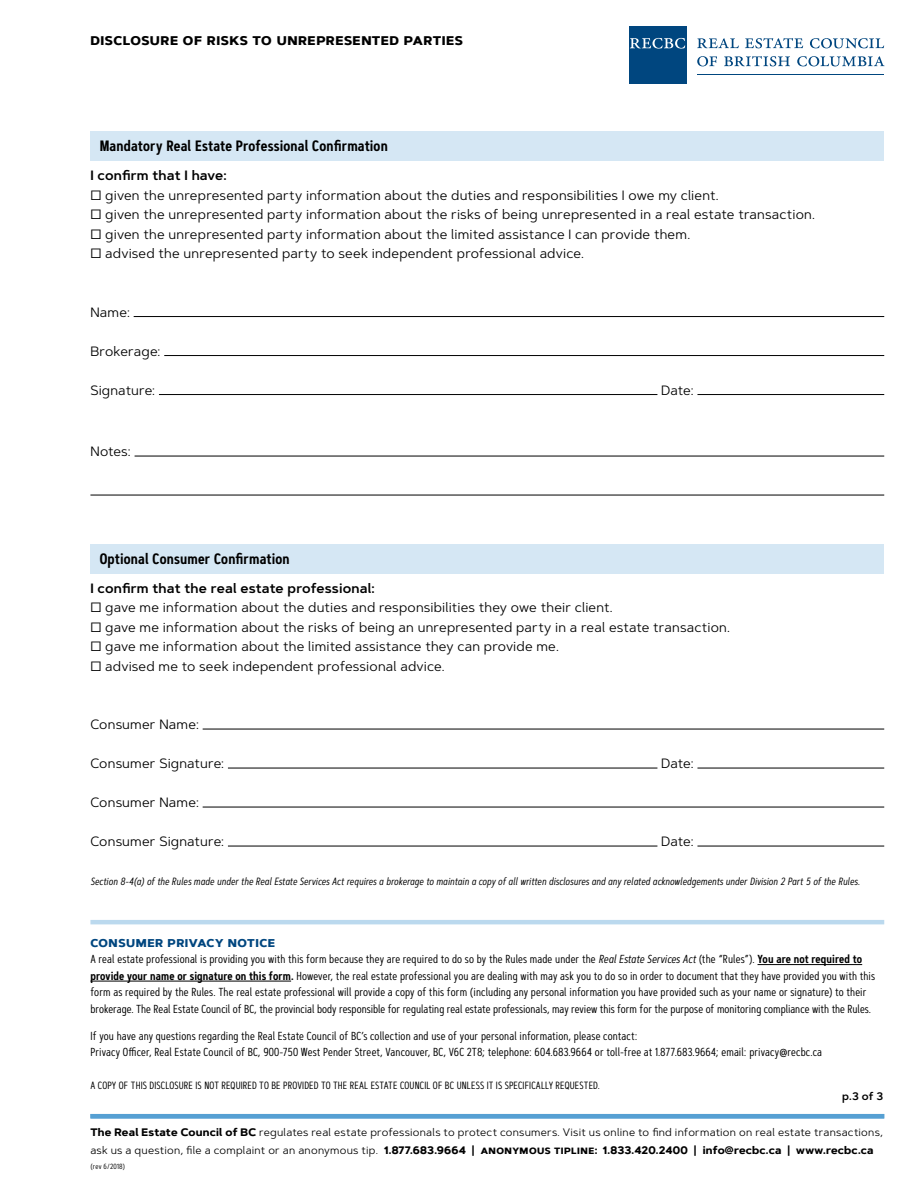
<style>
.page{position:relative;width:918px;height:1188px;background:#fff}
.page>*{position:absolute;margin:0;border:0;box-sizing:border-box;transform-origin:0 0}
.t1{font:600 15px "Artegra Sans Condensed";letter-spacing:.01em;color:#000}
.t2{font:700 15px "Artegra Sans SC";letter-spacing:.03em;color:#000}
.t3{font:13.5px "Artegra Sans";letter-spacing:.01em;color:#000}
.t4{font:600 13.5px "Artegra Sans";letter-spacing:.01em;color:#000}
.t5{font:700 13.5px "Artegra Sans SC";letter-spacing:.035em;color:#00467f}
.t6{font:11.7px/16.5px "Artegra Sans Condensed";letter-spacing:.005em;color:#000}
.t7{font:10.8px/18px "Artegra Sans";letter-spacing:.02em;color:#000}
.t8{font:600 10.8px "Artegra Sans";color:#000}
.t9{font:italic 10.5px "Artegra Sans Condensed";letter-spacing:.005em;color:#000}
.t10{font:10.5px "Artegra Sans Condensed";letter-spacing:.01em;color:#000}
.t11{font:7.5px "Artegra Sans Condensed";letter-spacing:.035em;color:#000}
.s1{font-style:italic}
.s2{font-weight:600}
.s3{font-weight:700}
.s4{font-family:"Artegra Sans SC";font-weight:700}
</style>
<div class="page">
<hr style="left:90px;top:1114px;width:794px;height:4px;background:#56a0d3">
<div style="left:629px;top:26px;width:58px;height:58px;background:#00467f"></div>
<svg style="left:630px;top:38px;width:55px;height:11px"></svg>
<hr style="left:697px;top:74px;width:187px;height:1px;background:#00467f">
<svg style="left:697px;top:38px;width:42px;height:10px"></svg>
<svg style="left:745px;top:38px;width:58px;height:10px"></svg>
<svg style="left:810px;top:38px;width:74px;height:10px"></svg>
<svg style="left:697px;top:56px;width:20px;height:10px"></svg>
<svg style="left:724px;top:56px;width:66px;height:10px"></svg>
<svg style="left:797px;top:56px;width:88px;height:10px"></svg>
<hr style="left:758px;top:964px;width:104px;height:1px;background:#000">
<hr style="left:90px;top:981px;width:201px;height:1px;background:#000">
<div style="left:90px;top:132px;width:794px;height:29px;background:#d5e7f4"></div>
<hr style="left:134px;top:316px;width:750px;height:1px;background:#000">
<hr style="left:164px;top:355px;width:720px;height:1px;background:#000">
<hr style="left:159px;top:394px;width:498px;height:1px;background:#000">
<hr style="left:697px;top:394px;width:187px;height:1px;background:#000">
<hr style="left:135px;top:456px;width:749px;height:1px;background:#000">
<hr style="left:90px;top:495px;width:794px;height:1px;background:#000">
<div style="left:90px;top:544px;width:794px;height:29px;background:#d5e7f4"></div>
<hr style="left:203px;top:729px;width:681px;height:1px;background:#000">
<hr style="left:228px;top:768px;width:429px;height:1px;background:#000">
<hr style="left:697px;top:768px;width:187px;height:1px;background:#000">
<hr style="left:203px;top:807px;width:681px;height:1px;background:#000">
<hr style="left:228px;top:846px;width:429px;height:1px;background:#000">
<hr style="left:697px;top:846px;width:187px;height:1px;background:#000">
<hr style="left:90px;top:920px;width:794px;height:4px;background:#bbd9ee">
<p class="t2" style="left:90px;top:29px;width:374px">DISCLOSURE OF RISKS TO UNREPRESENTED PARTIES</p>
<p class="t1" style="left:100px;top:135px;width:290px">Mandatory Real Estate Professional Confirmation</p>
<p class="t4" style="left:90px;top:166px;width:138px">I confirm that I have:</p>
<p class="t3" style="left:90px;top:186px;width:630px">□ given the unrepresented party information about the duties and responsibilities I owe my client.</p>
<p class="t3" style="left:90px;top:205px;width:726px">□ given the unrepresented party information about the risks of being unrepresented in a real estate transaction.</p>
<p class="t3" style="left:90px;top:225px;width:601px">□ given the unrepresented party information about the limited assistance I can provide them.</p>
<p class="t3" style="left:90px;top:244px;width:495px">□ advised the unrepresented party to seek independent professional advice.</p>
<p class="t3" style="left:90px;top:303px;width:41px">Name:</p>
<p class="t3" style="left:90px;top:342px;width:72px">Brokerage:</p>
<p class="t3" style="left:90px;top:381px;width:66px">Signature:</p>
<p class="t3" style="left:661px;top:381px;width:34px">Date:</p>
<p class="t3" style="left:90px;top:442px;width:42px">Notes:</p>
<p class="t1" style="left:100px;top:548px;width:192px">Optional Consumer Confirmation</p>
<p class="t4" style="left:90px;top:578px;width:286px">I confirm that the real estate professional:</p>
<p class="t3" style="left:90px;top:598px;width:524px">□ gave me information about the duties and responsibilities they owe their client.</p>
<p class="t3" style="left:90px;top:618px;width:641px">□ gave me information about the risks of being an unrepresented party in a real estate transaction.</p>
<p class="t3" style="left:90px;top:637px;width:470px">□ gave me information about the limited assistance they can provide me.</p>
<p class="t3" style="left:90px;top:657px;width:356px">□ advised me to seek independent professional advice.</p>
<p class="t3" style="left:90px;top:715px;width:110px">Consumer Name:</p>
<p class="t3" style="left:90px;top:754px;width:135px">Consumer Signature:</p>
<p class="t3" style="left:661px;top:754px;width:34px">Date:</p>
<p class="t3" style="left:90px;top:793px;width:110px">Consumer Name:</p>
<p class="t3" style="left:90px;top:832px;width:135px">Consumer Signature:</p>
<p class="t3" style="left:661px;top:832px;width:34px">Date:</p>
<p class="t9" style="left:90px;top:874px;width:771px">Section 8-4(a) of the Rules made under the Real Estate Services Act requires a brokerage to maintain a copy of all written disclosures and any related acknowledgements under Division 2 Part 5 of the Rules.</p>
<p class="t5" style="left:90px;top:932px;width:186px">CONSUMER PRIVACY NOTICE</p>
<p class="t6" style="left:90px;top:951px;width:786px">A real estate professional is providing you with this form because they are required to do so by the Rules made under the <span class="s1">Real Estate Services Act</span> (the “Rules”). <span class="s2">You are not required to provide your name or signature on this form.</span> However, the real estate professional you are dealing with may ask you to do so in order to document that they have provided you with this form as required by the Rules. The real estate professional will provide a copy of this form (including any personal information you have provided such as your name or signature) to their brokerage. The Real Estate Council of BC, the provincial body responsible for regulating real estate professionals, may review this form for the purpose of monitoring compliance with the Rules.</p>
<p class="t6" style="left:90px;top:1027px;width:733px">If you have any questions regarding the Real Estate Council of BC’s collection and use of your personal information, please contact:<br>Privacy Officer, Real Estate Council of BC, 900-750 West Pender Street, Vancouver, BC, V6C 2T8; telephone: 604.683.9664 or toll-free at 1.877.683.9664; email: privacy@recbc.ca</p>
<p class="t10" style="left:90px;top:1078px;width:511px">A COPY OF THIS DISCLOSURE IS NOT REQUIRED TO BE PROVIDED TO THE REAL ESTATE COUNCIL OF BC UNLESS IT IS SPECIFICALLY REQUESTED.</p>
<p class="t7" style="left:90px;top:1123px;width:794px"><span class="s3">The Real Estate Council of BC</span> regulates real estate professionals to protect consumers. Visit us online to find information on real estate transactions, ask us a question, file a complaint or an anonymous tip. <span class="s3">1.877.683.9664</span> <span class="s2">|</span> <span class="s4">ANONYMOUS TIPLINE:</span> <span class="s3">1.833.420.2400</span> <span class="s2">|</span> <span class="s3">info@recbc.ca</span> <span class="s2">|</span> <span class="s3">www.recbc.ca</span></p>
<p class="t11" style="left:90px;top:1161px;width:36px">(rev 6/2018)</p>
<p class="t8" style="left:842px;top:1088px;width:43px">p.3 of 3</p>
</div>
